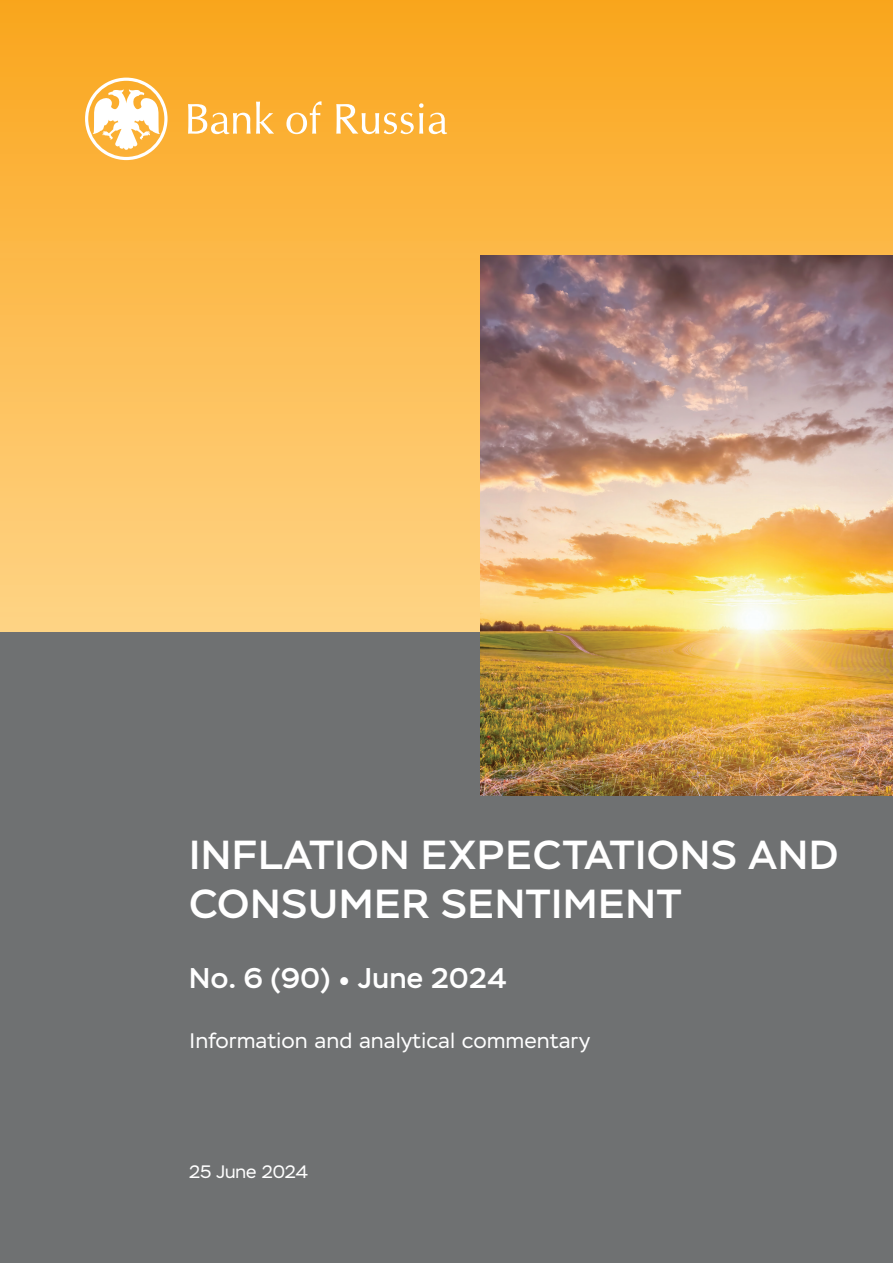
<style>
.page{position:relative;width:893px;height:1263px;background:#fff}
.page>*{position:absolute;margin:0;border:0;box-sizing:border-box;transform-origin:0 0}
.t1{font:500 40.5px/48.6px "Stem";letter-spacing:.03em;color:#fff}
.t2{font:500 28.5px "Stem";letter-spacing:.02em;color:#fff}
.t3{font:21px "Stem Text";color:#fff}
.t4{font:18px "Stem";color:#fff}
</style>
<div class="page">
<div style="left:0;top:631px;width:893px;height:632px;background:#6f7172"></div>
<div style="left:0;top:0;width:893px;height:631px;background:linear-gradient(to bottom,#faa61d,#ffd487)"></div>
<img style="left:480px;top:255px;width:413px;height:540px">
<svg style="left:188px;top:102px;width:86px;height:32px"></svg>
<svg style="left:286px;top:101px;width:36px;height:33px"></svg>
<svg style="left:336px;top:103px;width:87px;height:31px"></svg>
<svg style="left:429px;top:113px;width:18px;height:21px"></svg>
<svg style="left:85px;top:78px;width:83px;height:82px"></svg>
<p class="t1" style="left:189px;top:831px;width:650px">INFLATION EXPECTATIONS AND<br>CONSUMER SENTIMENT</p>
<p class="t2" style="left:189px;top:960px;width:319px">No. 6 (90) • June 2024</p>
<p class="t3" style="left:189px;top:1028px;width:403px">Information and analytical commentary</p>
<p class="t4" style="left:189px;top:1161px;width:120px">25 June 2024</p>
</div>
